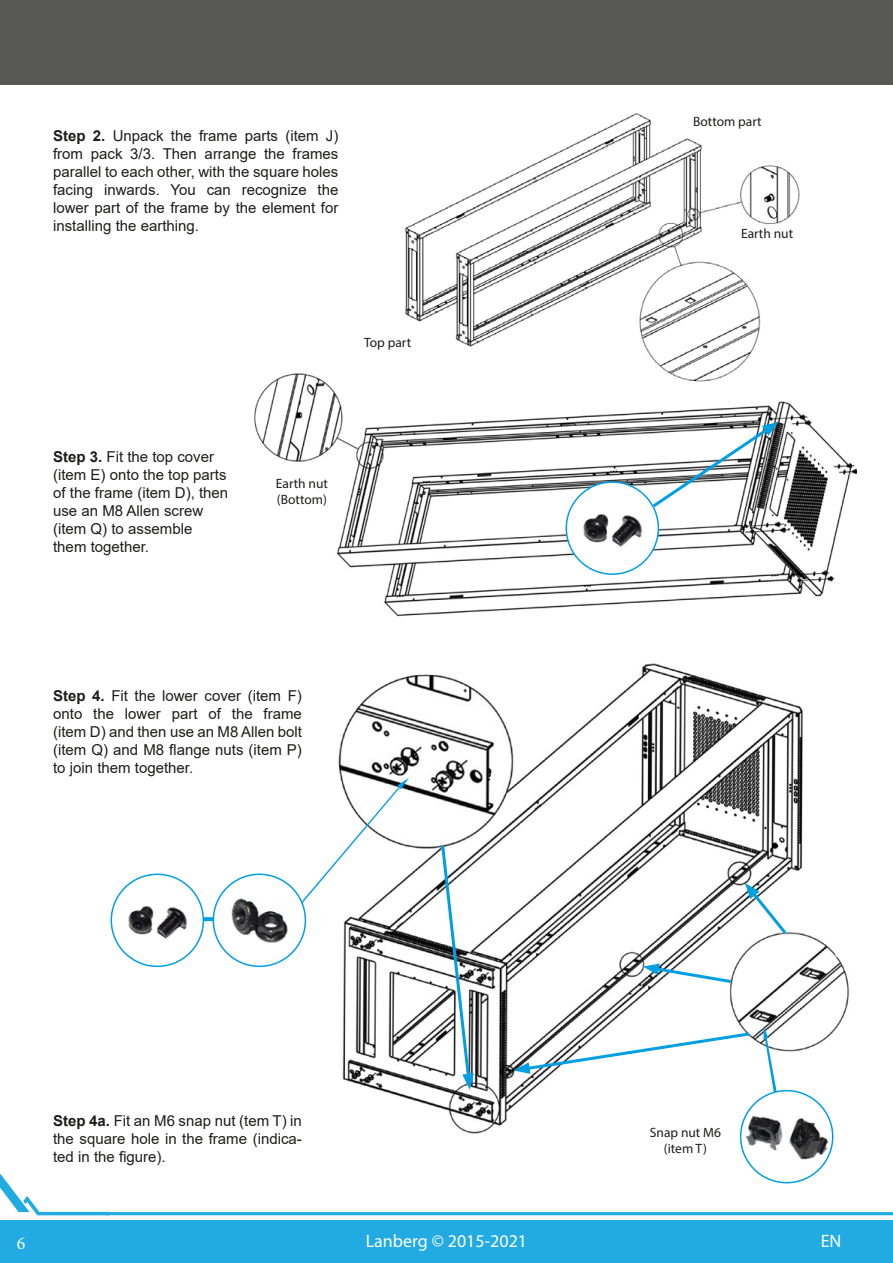
<style>
.page{position:relative;width:893px;height:1263px;background:#fff}
.page>*{position:absolute;margin:0;border:0;box-sizing:border-box;transform-origin:0 0}
.t1{font:18px "Myriad Pro";color:#fff}
.t2{font:18px "Minion Pro";color:#fff}
.t3{font:15px/18px "Arial";color:#1d1d1b;text-align:justify}
.t4{font:13.5px/16.2px "Myriad Pro";color:#1d1d1b}
.s1{font-weight:700}
</style>
<div class="page">
<div style="left:0;top:0;width:893px;height:84px;background:#575756"></div>
<div style="left:0;top:1220px;width:893px;height:43px;background:#22aae2"></div>
<svg style="left:0;top:1174px;width:893px;height:41px"></svg>
<img style="left:254px;top:373px;width:603px;height:244px">
<div style="left:269px;top:475px;width:66px;height:32px;background:#fff"></div>
<img style="left:362px;top:113px;width:481px;height:274px">
<div style="left:734px;top:224px;width:66px;height:17px;background:#fff"></div>
<div style="left:678px;top:112px;width:98px;height:19px;background:#fff"></div>
<div style="left:338px;top:332px;width:99px;height:19px;background:#fff"></div>
<img style="left:322px;top:663px;width:548px;height:543px">
<div style="left:615px;top:1108px;width:141px;height:64px;background:#fff"></div>
<img style="left:745px;top:1107px;width:83px;height:58px">
<div style="left:740px;top:1090px;width:93px;height:93px;border:2px solid #009fe3;border-radius:50%"></div>
<div style="left:111px;top:873px;width:93px;height:94px;border:2px solid #009fe3;border-radius:50%"></div>
<div style="left:213px;top:873px;width:93px;height:94px;border:2px solid #009fe3;border-radius:50%"></div>
<svg style="left:763px;top:1026px;width:14px;height:66px"></svg>
<img style="left:128px;top:906px;width:59px;height:33px">
<img style="left:231px;top:898px;width:57px;height:45px">
<svg style="left:302px;top:778px;width:107px;height:126px"></svg>
<svg style="left:203px;top:917px;width:10px;height:4px"></svg>
<svg style="left:745px;top:883px;width:44px;height:54px"></svg>
<svg style="left:643px;top:963px;width:91px;height:22px"></svg>
<svg style="left:514px;top:1030px;width:238px;height:44px"></svg>
<svg style="left:439px;top:842px;width:35px;height:248px"></svg>
<div style="left:566px;top:482px;width:92px;height:92px;background:#fff;border-radius:50%"></div>
<div style="left:566px;top:481px;width:93px;height:94px;border:2px solid #009fe3;border-radius:50%"></div>
<img style="left:583px;top:514px;width:59px;height:33px">
<svg style="left:649px;top:422px;width:130px;height:88px"></svg>
<p class="t3" style="left:53px;top:127px;width:287px"><span class="s1">Step 2.</span> Unpack the frame parts (item J) from pack 3/3. Then arrange the frames parallel to each other, with the square holes facing inwards. You can recognize the lower part of the frame by the element for installing the earthing.</p>
<p class="t3" style="left:53px;top:448px;width:177px;text-align:left"><span class="s1">Step 3.</span> Fit the top cover (item E) onto the top parts of the frame (item D), then use an M8 Allen screw (item Q) to assemble them together.</p>
<p class="t4" style="left:364px;top:334px;width:49px">Top part</p>
<p class="t4" style="left:276px;top:475px;width:54px">Earth nut (Bottom)</p>
<p class="t3" style="left:53px;top:686px;width:250px"><span class="s1">Step 4.</span> Fit the lower cover (item F) onto the lower part of the frame (item D) and then use an M8 Allen bolt (item Q) and M8 flange nuts (item P) to join them together.</p>
<p class="t3" style="left:53px;top:1112px;width:250px"><span class="s1">Step 4a.</span> Fit an M6 snap nut (tem T) in the square hole in the frame (indica&shy;ted in the figure).</p>
<p class="t4" style="left:693px;top:114px;width:70px">Bottom part</p>
<p class="t4" style="left:741px;top:225px;width:54px">Earth nut</p>
<p class="t4" style="left:650px;top:1124px;width:73px;text-align:center">Snap nut M6 (item T)</p>
<p class="t2" style="left:17px;top:1231px;width:10px">6</p>
<p class="t1" style="left:366px;top:1229px;width:163px">Lanberg © 2015-2021</p>
<p class="t1" style="left:821px;top:1229px;width:22px">EN</p>
</div>
